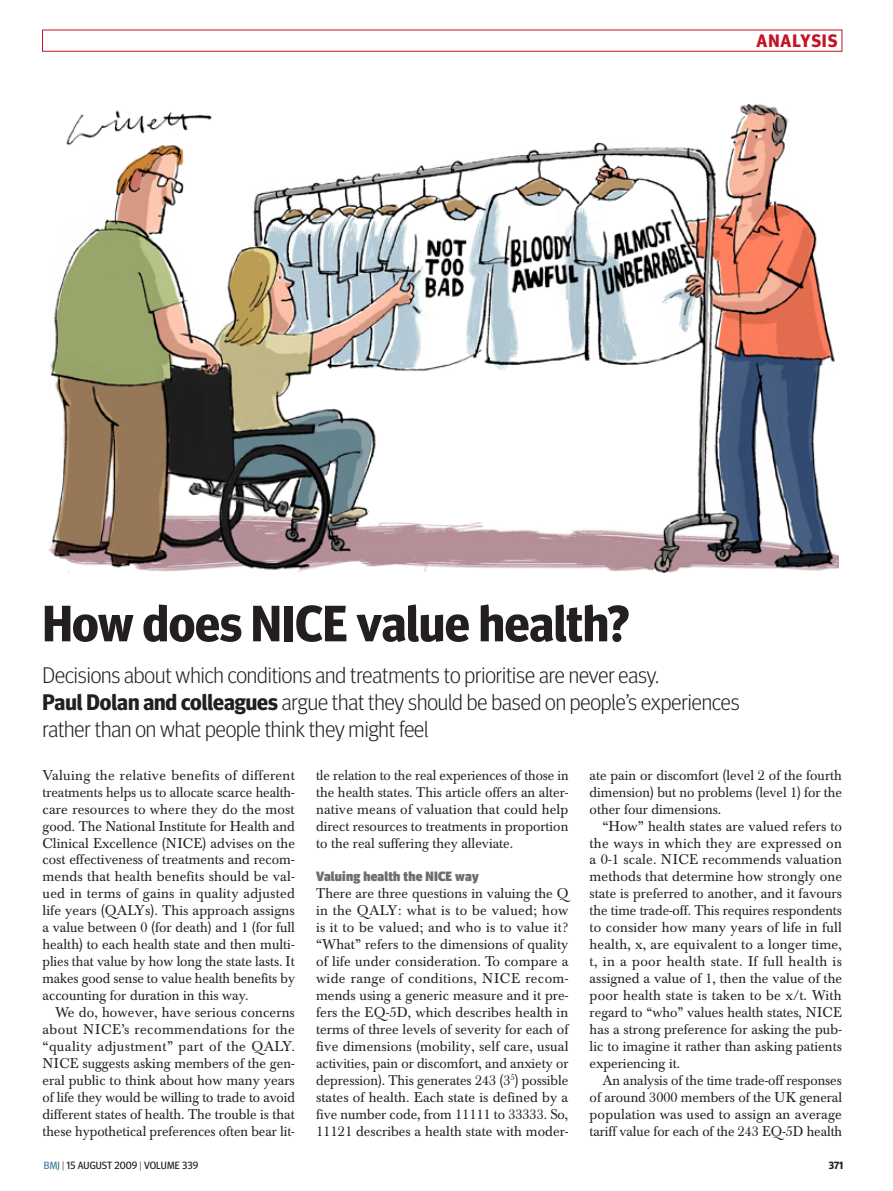
<style>
.page{position:relative;width:893px;height:1191px;background:#fff}
.page>*{position:absolute;margin:0;border:0;box-sizing:border-box;transform-origin:0 0}
.head_28_bold{font:700 51px "Meta Headline OT";color:#231f20}
.intro_15{font:300 22.5px/27px "Meta Headline OT";color:#231f20}
.t1{font:700 18px "Meta Headline OT";letter-spacing:.06em;color:#c41324}
.body_3_col{font:13.95px/17px "Baskerville BE";color:#231f20;text-align:justify}
.body_3_col_indent{font:13.95px/17px "Baskerville BE";color:#231f20;text-align:justify}
.body_3_col_indent-2{font:13.95px/17px "Baskerville BE";color:#231f20;text-align:justify;scale:.96 1}
.crosshead{font:900 13.5px "Meta Headline OT";letter-spacing:.015em;color:#6c6d70}
.t2{font:10.5px "Meta Headline OT";color:#231f20}
.t3{font:700 10.5px "Meta Headline OT";color:#231f20}
.s1{font-weight:700}
.s2{color:#3c7b93}
.s3{font-weight:300}
</style>
<div class="page">
<img style="left:49px;top:104px;width:789px;height:469px">
<p class="t1" style="left:756px;top:30px;width:83px">ANALYSIS</p>
<p class="head_28_bold" style="left:43px;top:593px;width:588px">How does NICE value health?</p>
<p class="intro_15" style="left:43px;top:661px;width:699px">Decisions about which conditions and treatments to prioritise are never easy.<br><span class="s1">Paul Dolan and colleagues</span> argue that they should be based on people’s experiences rather than on what people think they might feel</p>
<p class="body_3_col" style="left:43px;top:767px;width:254px">Valuing the relative benefits of different treatments helps us to allocate scarce health&shy;care resources to where they do the most good. The National Institute for Health and Clinical Excellence (NICE) advises on the cost effectiveness of treatments and recom&shy;mends that health benefits should be val&shy;ued in terms of gains in quality adjusted life years (QALYs). This approach assigns a value between 0 (for death) and 1 (for full health) to each health state and then multi&shy;plies that value by how long the state lasts. It makes good sense to value health benefits by accounting for duration in this way.</p>
<p class="body_3_col_indent" style="left:43px;top:1004px;width:254px;text-indent:13px">We do, however, have serious concerns about NICE’s recommendations for the “quality adjustment” part of the QALY.<br>NICE suggests asking members of the gen&shy;eral public to think about how many years of life they would be willing to trade to avoid different states of health. The trouble is that these hypothetical preferences often bear lit-</p>
<p class="body_3_col_indent-2" style="left:316px;top:767px;width:265px">tle relation to the real experiences of those in the health states. This article offers an alter&shy;native means of valuation that could help direct resources to treatments in proportion to the real suffering they alleviate.</p>
<p class="crosshead" style="left:316px;top:868px;width:164px">Valuing health the NICE way</p>
<p class="body_3_col" style="left:316px;top:885px;width:254px">There are three questions in valuing the Q in the QALY: what is to be valued; how is it to be valued; and who is to value it? “What” refers to the dimensions of quality of life under consideration. To compare a wide range of conditions, NICE recom&shy;mends using a generic measure and it pre&shy;fers the EQ-5D, which describes health in terms of three levels of severity for each of five dimensions (mobility, self care, usual activities, pain or discomfort, and anxiety or depression). This generates 243 (3<sup>5</sup>) possible states of health. Each state is defined by a five number code, from 11111 to 33333. So, 11121 describes a health state with moder-</p>
<p class="body_3_col" style="left:590px;top:767px;width:254px">ate pain or discomfort (level 2 of the fourth dimension) but no problems (level 1) for the other four dimensions.</p>
<p class="body_3_col_indent" style="left:590px;top:817px;width:254px;text-indent:13px">“How” health states are valued refers to the ways in which they are expressed on a 0-1 scale. NICE recommends valuation methods that determine how strongly one state is preferred to another, and it favours the time trade-off. This requires respondents to consider how many years of life in full health, x, are equivalent to a longer time, t, in a poor health state. If full health is assigned a value of 1, then the value of the poor health state is taken to be x/t. With regard to “who” values health states, NICE has a strong preference for asking the pub&shy;lic to imagine it rather than asking patients experiencing it.</p>
<p class="body_3_col_indent" style="left:590px;top:1071px;width:254px;text-indent:13px">An analysis of the time trade-off responses of around 3000 members of the UK general population was used to assign an average tariff value for each of the 243 EQ-5D health</p>
<p class="t2" style="left:44px;top:1159px;width:156px"><span class="s2">BMJ</span> <span class="s3">|</span> 15 AUGUST 2009 <span class="s3">|</span> VOLUME 339</p>
<p class="t3" style="left:829px;top:1159px;width:16px">371</p>
</div>
